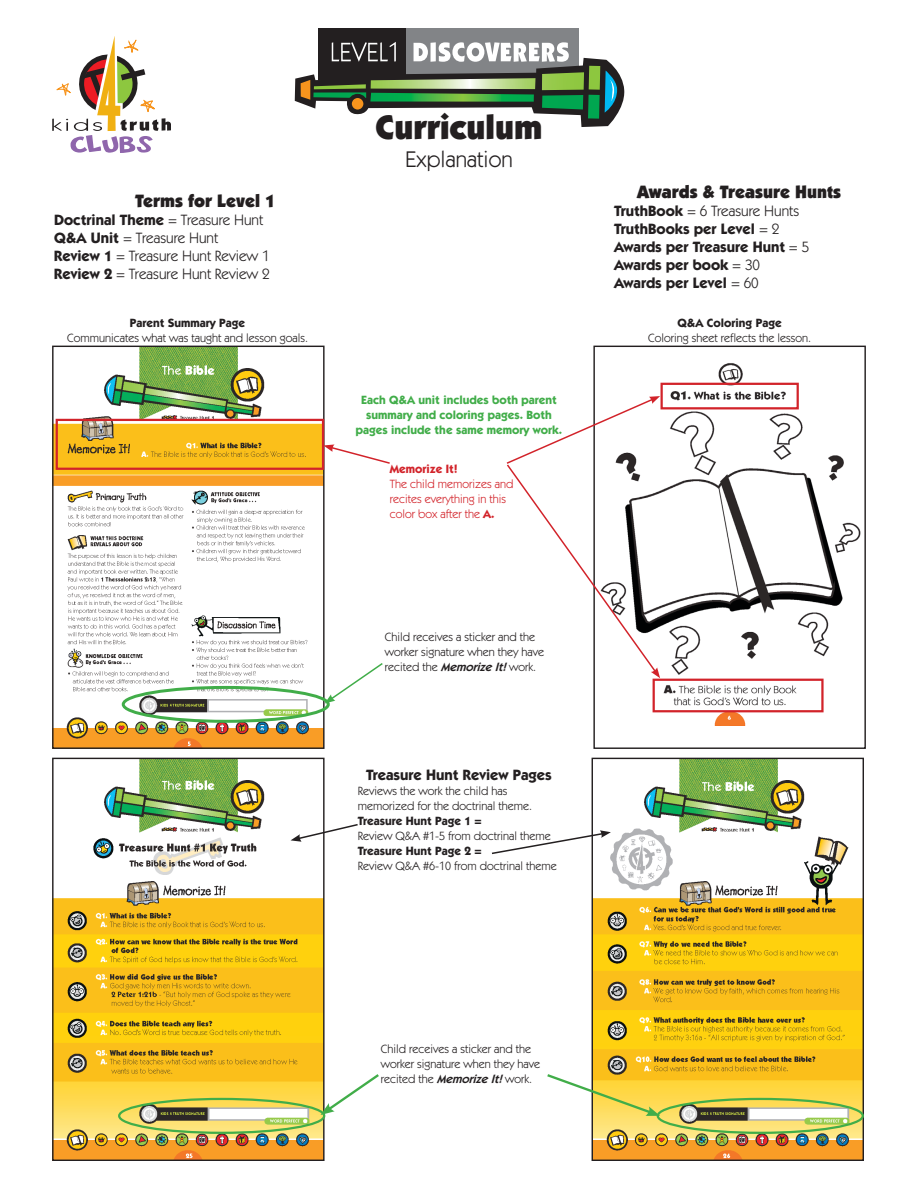
<style>
.page{position:relative;width:918px;height:1188px;background:#fff}
.page>*{position:absolute;margin:0;border:0;box-sizing:border-box;transform-origin:0 0}
.t1{font:900 34.2px "Itc Kabel";color:#231f20}
.t2{font:22.8px "Itc Kabel";color:#231f20}
.t3{font:900 18px "Itc Kabel";color:#231f20}
.t4{font:700 15px "Itc Kabel";color:#231f20}
.t5{font:15px "Itc Kabel";color:#231f20}
.t6{font:12px/15px "Itc Kabel";color:#231f20}
.t7{font:700 12px/15px "Itc Kabel";color:#41ad49;text-align:center}
.t8{font:700 12px "Itc Kabel";color:#231f20}
.t9{font:12px/15px "Itc Kabel";color:#d2232a}
.t10{font:700 12px "Itc Kabel";color:#d2232a}
.s1{font-weight:400}
.s2{font-weight:700}
.s3{font-weight:600;font-style:italic}
</style>
<div class="page">
<img style="left:54px;top:348px;width:269px;height:399px">
<div style="left:52px;top:346px;width:273px;height:403px;border:1px solid #231f20"></div>
<img style="left:652px;top:363px;width:209px;height:363px">
<img style="left:54px;top:760px;width:269px;height:399px">
<div style="left:52px;top:758px;width:273px;height:403px;border:1px solid #231f20"></div>
<img style="left:594px;top:760px;width:268px;height:399px">
<div style="left:592px;top:758px;width:272px;height:403px;border:1px solid #231f20"></div>
<div style="left:56px;top:419px;width:268px;height:51px;border:2px solid #d2232a"></div>
<div style="left:653px;top:679px;width:171px;height:33px;border:2px solid #d2232a"></div>
<div style="left:122px;top:686px;width:208px;height:37px;border:3px solid #41ad49;border-radius:50%"></div>
<div style="left:661px;top:383px;width:138px;height:26px;border:2px solid #d2232a"></div>
<svg style="left:323px;top:444px;width:67px;height:21px"></svg>
<svg style="left:325px;top:663px;width:58px;height:41px"></svg>
<svg style="left:291px;top:823px;width:67px;height:19px"></svg>
<div style="left:318px;top:28px;width:261px;height:54px;background:#828487"></div>
<div style="left:318px;top:28px;width:88px;height:52px;background:#231f20"></div>
<svg style="left:295px;top:42px;width:330px;height:85px"></svg>
<svg style="left:350px;top:96px;width:16px;height:16px"></svg>
<div style="left:348px;top:94px;width:20px;height:20px;border:4px solid #231f20;border-radius:50%"></div>
<svg style="left:52px;top:36px;width:119px;height:117px"></svg>
<svg style="left:506px;top:396px;width:154px;height:282px"></svg>
<svg style="left:492px;top:830px;width:119px;height:25px"></svg>
<div style="left:118px;top:1098px;width:207px;height:36px;border:2px solid #41ad49;border-radius:50%"></div>
<svg style="left:320px;top:1072px;width:59px;height:43px"></svg>
<div style="left:657px;top:1098px;width:207px;height:36px;border:2px solid #41ad49;border-radius:50%"></div>
<svg style="left:547px;top:1072px;width:113px;height:44px"></svg>
<p class="t3" style="left:135px;top:190px;width:142px">Terms for Level 1</p>
<p class="t4" style="left:54px;top:211px;width:211px">Doctrinal Theme <span class="s1">= Treasure Hunt</span></p>
<p class="t5" style="left:54px;top:230px;width:166px"><span class="s2">Q&amp;A Unit</span> = Treasure Hunt</p>
<p class="t5" style="left:54px;top:248px;width:217px"><span class="s2">Review 1</span> = Treasure Hunt Review 1</p>
<p class="t5" style="left:54px;top:266px;width:217px"><span class="s2">Review 2</span> = Treasure Hunt Review 2</p>
<p class="t8" style="left:130px;top:316px;width:117px">Parent Summary Page</p>
<p class="t6" style="left:67px;top:331px;width:243px">Communicates what was taught and lesson goals.</p>
<p class="t1" style="left:375px;top:106px;width:169px">Curriculum</p>
<p class="t2" style="left:405px;top:145px;width:109px">Explanation</p>
<p class="t7" style="left:361px;top:393px;width:197px">Each Q&amp;A unit includes both parent summary and coloring pages. Both</p>
<p class="t7" style="left:356px;top:423px;width:208px">pages include the same memory work.</p>
<p class="t10" style="left:390px;top:462px;width:70px">Memorize It!</p>
<p class="t9" style="left:390px;top:477px;width:125px">The child memorizes and recites everything in this color box after the <span class="s2">A.</span></p>
<p class="t6" style="left:385px;top:629px;width:161px">Child receives a sticker and the worker signature when they have recited the <span class="s3">MemorizeIt!</span>work.</p>
<p class="t4" style="left:366px;top:766px;width:187px">Treasure Hunt Review Pages</p>
<p class="t6" style="left:358px;top:784px;width:176px">Reviews the work the child has memorized for the doctrinal theme.</p>
<p class="t8" style="left:358px;top:814px;width:125px">Treasure Hunt Page 1 =</p>
<p class="t6" style="left:358px;top:829px;width:195px">Review Q&amp;A #1-5 from doctrinal theme</p>
<p class="t8" style="left:358px;top:844px;width:125px">Treasure Hunt Page 2 =</p>
<p class="t6" style="left:358px;top:859px;width:201px">Review Q&amp;A #6-10 from doctrinal theme</p>
<p class="t3" style="left:637px;top:180px;width:206px">Awards &amp; Treasure Hunts</p>
<p class="t5" style="left:614px;top:202px;width:187px"><span class="s2">TruthBook</span> = 6 Treasure Hunts</p>
<p class="t4" style="left:614px;top:219px;width:167px">TruthBooks per Level <span class="s1">= 2</span></p>
<p class="t4" style="left:614px;top:237px;width:197px">Awards per Treasure Hunt <span class="s1">= 5</span></p>
<p class="t4" style="left:614px;top:255px;width:147px">Awards per book <span class="s1">= 30</span></p>
<p class="t4" style="left:614px;top:273px;width:146px">Awards per Level <span class="s1">= 60</span></p>
<p class="t8" style="left:678px;top:316px;width:106px">Q&amp;A Coloring Page</p>
<p class="t6" style="left:648px;top:331px;width:165px">Coloring sheet reflects the lesson.</p>
<p class="t6" style="left:381px;top:1041px;width:161px">Child receives a sticker and the worker signature when they have recited the <span class="s3">MemorizeIt!</span>work.</p>
</div>
